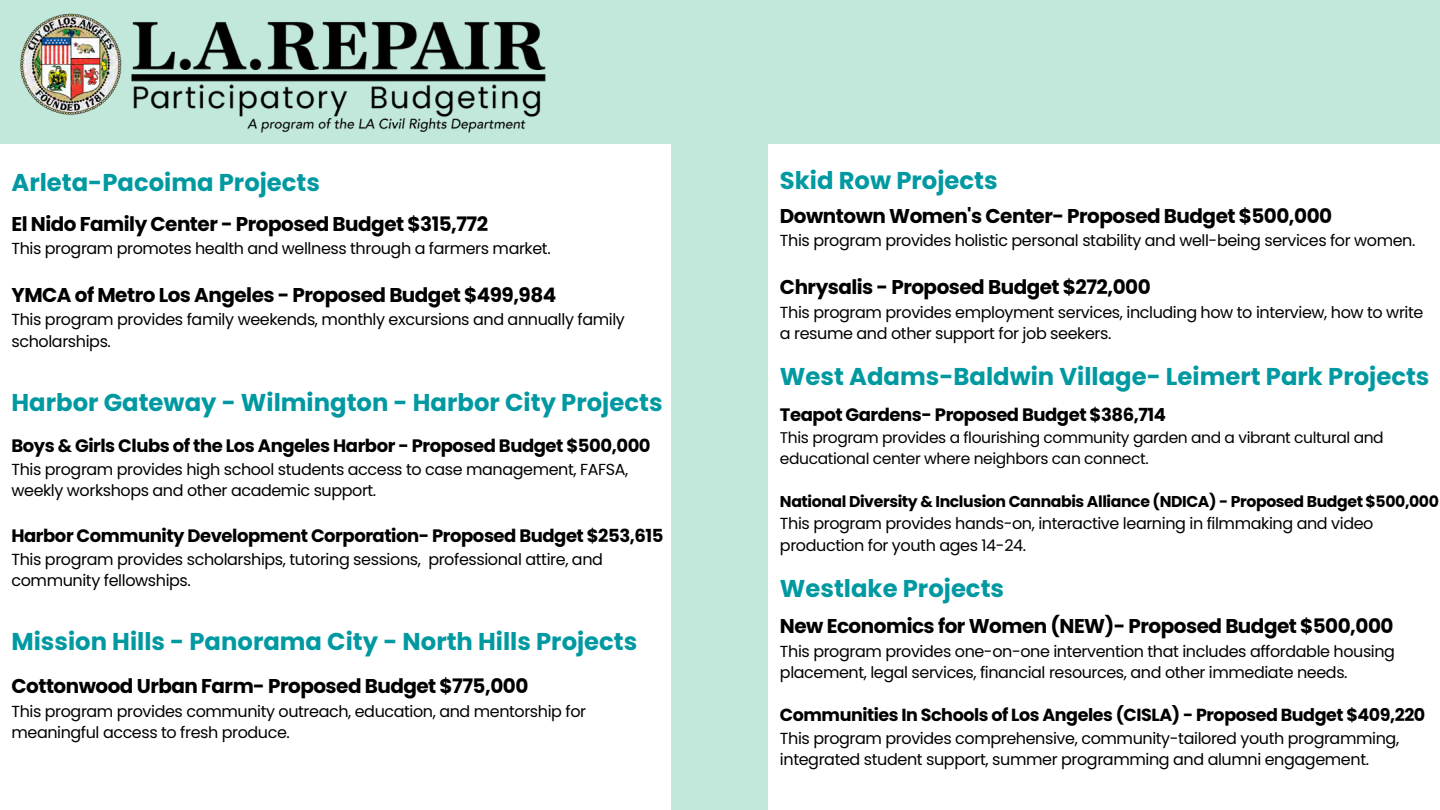
<style>
.page{position:relative;width:1440px;height:810px;background:#fff}
.page>*{position:absolute;margin:0;border:0;box-sizing:border-box;transform-origin:0 0}
.t1{font:700 24.3px "Poppins";color:#0099a1}
.t2{font:700 20px "Poppins";letter-spacing:-.025em;color:#000}
.t3{font:700 18px "Poppins";letter-spacing:-.025em;color:#000}
.t4{font:700 17.5px "Poppins";letter-spacing:-.025em;color:#000}
.t5{font:16px/21.8px "Poppins";letter-spacing:-.025em;color:#000}
.t6{font:700 15.7px "Poppins";letter-spacing:-.025em;color:#000}
.t7{font:15.5px/21px "Poppins";letter-spacing:-.025em;color:#000}
</style>
<div class="page">
<div style="left:0;top:0;width:1440px;height:143px;background:#c1e8db"></div>
<img style="left:20px;top:13px;width:526px;height:120px">
<div style="left:672px;top:0;width:96px;height:810px;background:#c1e8db"></div>
<p class="t1" style="left:11px;top:165px;width:310px">Arleta-Pacoima Projects</p>
<p class="t2" style="left:11px;top:210px;width:478px">El Nido Family Center - Proposed Budget $315,772</p>
<p class="t5" style="left:11px;top:238px;width:541px">This program promotes health and wellness through a farmers market.</p>
<h1 class="t2" style="left:11px;top:281px;width:546px">YMCA of Metro Los Angeles - Proposed Budget $499,984</h1>
<p class="t5" style="left:11px;top:309px;width:615px">This program provides family weekends, monthly excursions and annually family scholarships.</p>
<p class="t1" style="left:11px;top:386px;width:653px">Harbor Gateway - Wilmington - Harbor City Projects</p>
<p class="t3" style="left:11px;top:433px;width:641px">Boys &amp; Girls Clubs of the Los Angeles Harbor - Proposed Budget $500,000</p>
<p class="t5" style="left:11px;top:458px;width:618px">This program provides high school students access to case management, FAFSA, weekly workshops and other academic support.</p>
<p class="t3" style="left:11px;top:523px;width:654px">Harbor Community Development Corporation- Proposed Budget $253,615</p>
<h1 class="t5" style="left:11px;top:548px;width:593px">This program provides scholarships, tutoring sessions, professional attire, and community fellowships.</h1>
<p class="t1" style="left:11px;top:625px;width:627px">Mission Hills - Panorama City - North Hills Projects</p>
<p class="t2" style="left:11px;top:672px;width:518px">Cottonwood Urban Farm- Proposed Budget $775,000</p>
<p class="t5" style="left:11px;top:700px;width:576px">This program provides community outreach, education, and mentorship for meaningful access to fresh produce.</p>
<p class="t1" style="left:780px;top:163px;width:219px">Skid Row Projects</p>
<h1 class="t2" style="left:780px;top:202px;width:554px">Downtown Women's Center- Proposed Budget $500,000</h1>
<p class="t5" style="left:780px;top:230px;width:637px">This program provides holistic personal stability and well-being services for women.</p>
<p class="t2" style="left:780px;top:273px;width:372px">Chrysalis - Proposed Budget $272,000</p>
<p class="t5" style="left:780px;top:301px;width:645px">This program provides employment services, including how to interview, how to write</p>
<p class="t5" style="left:780px;top:323px;width:333px">a resume and other support for job seekers.</p>
<p class="t1" style="left:780px;top:360px;width:651px">West Adams-Baldwin Village- Leimert Park Projects</p>
<h1 class="t3" style="left:780px;top:402px;width:388px">Teapot Gardens- Proposed Budget $386,714</h1>
<p class="t7" style="left:780px;top:427px;width:605px">This program provides a flourishing community garden and a vibrant cultural and educational center where neighbors can connect.</p>
<p class="t6" style="left:780px;top:491px;width:661px">National Diversity &amp; Inclusion Cannabis Alliance (NDICA) - Proposed Budget $500,000</p>
<p class="t5" style="left:780px;top:513px;width:595px">This program provides hands-on, interactive learning in filmmaking and video production for youth ages 14-24.</p>
<h1 class="t1" style="left:780px;top:571px;width:226px">Westlake Projects</h1>
<p class="t2" style="left:780px;top:612px;width:615px">New Economics for Women (NEW)- Proposed Budget $500,000</p>
<p class="t5" style="left:780px;top:640px;width:617px">This program provides one-on-one intervention that includes affordable housing placement, legal services, financial resources, and other immediate needs.</p>
<p class="t4" style="left:780px;top:703px;width:647px">Communities In Schools of Los Angeles (CISLA) - Proposed Budget $409,220</p>
<p class="t5" style="left:780px;top:727px;width:621px">This program provides comprehensive, community-tailored youth programming, integrated student support, summer programming and alumni engagement.</p>
</div>
